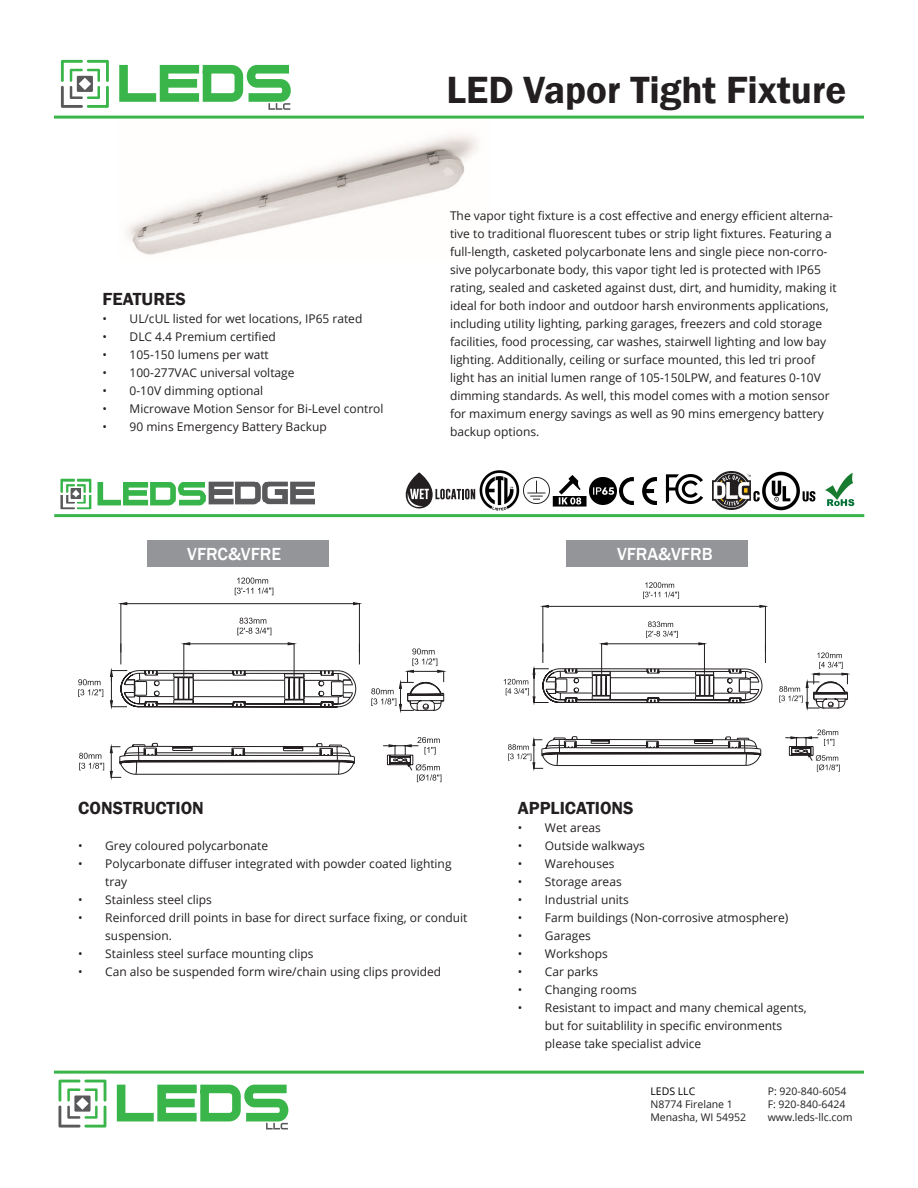
<style>
.page{position:relative;width:918px;height:1188px;background:#fff}
.page>*{position:absolute;margin:0;border:0;box-sizing:border-box;transform-origin:0 0}
.t1{font:600 39px "Franklin Gothic";color:#231f20}
.t2{font:600 18px "Franklin Gothic";color:#231f20}
.t3{font:500 18px "Franklin Gothic";color:#fff}
.t4{font:12px/18px "Open Sans";color:#231f20}
.t5{font:10.5px "Open Sans";color:#231f20}
.t6{font:10.5px "Open Sans";color:#000}
</style>
<div class="page">
<img style="left:127px;top:135px;width:351px;height:120px">
<hr style="left:54px;top:116px;width:810px;height:3px;background:#3ab54a">
<hr style="left:54px;top:1071px;width:810px;height:3px;background:#3ab54a">
<svg style="left:61px;top:60px;width:48px;height:48px"></svg>
<svg style="left:119px;top:65px;width:172px;height:45px"></svg>
<svg style="left:59px;top:1080px;width:47px;height:48px"></svg>
<svg style="left:117px;top:1085px;width:171px;height:45px"></svg>
<hr style="left:54px;top:514px;width:810px;height:3px;background:#3ab54a">
<img style="left:61px;top:478px;width:254px;height:32px">
<img style="left:825px;top:472px;width:30px;height:35px">
<img style="left:479px;top:470px;width:41px;height:41px">
<svg style="left:553px;top:475px;width:34px;height:32px"></svg>
<svg style="left:371px;top:648px;width:74px;height:63px"></svg>
<svg style="left:235px;top:578px;width:38px;height:17px"></svg>
<svg style="left:79px;top:753px;width:25px;height:17px"></svg>
<svg style="left:78px;top:679px;width:25px;height:18px"></svg>
<svg style="left:110px;top:603px;width:250px;height:174px"></svg>
<svg style="left:383px;top:737px;width:58px;height:45px"></svg>
<div style="left:147px;top:540px;width:181px;height:26px;background:#939598"></div>
<svg style="left:643px;top:582px;width:36px;height:17px"></svg>
<svg style="left:504px;top:605px;width:344px;height:167px"></svg>
<div style="left:567px;top:540px;width:181px;height:26px;background:#939598"></div>
<img style="left:524px;top:478px;width:26px;height:26px">
<img style="left:590px;top:477px;width:26px;height:27px">
<img style="left:619px;top:477px;width:38px;height:27px">
<img style="left:713px;top:472px;width:38px;height:38px">
<img style="left:754px;top:471px;width:61px;height:40px">
<img style="left:666px;top:474px;width:37px;height:31px">
<svg style="left:405px;top:472px;width:70px;height:37px"></svg>
<p class="t2" style="left:103px;top:288px;width:85px">FEATURES</p>
<p class="t4" style="left:103px;top:309px;width:261px">• UL/cUL listed for wet locations, IP65 rated</p>
<p class="t4" style="left:103px;top:327px;width:175px">• DLC 4.4 Premium certified</p>
<p class="t4" style="left:103px;top:345px;width:168px">• 105-150 lumens per watt</p>
<p class="t4" style="left:103px;top:363px;width:193px">• 100-277VAC universal voltage</p>
<p class="t4" style="left:103px;top:381px;width:162px">• 0-10V dimming optional</p>
<p class="t4" style="left:103px;top:399px;width:282px">• Microwave Motion Sensor for Bi-Level control</p>
<p class="t4" style="left:103px;top:417px;width:226px">• 90 mins Emergency Battery Backup</p>
<p class="t3" style="left:187px;top:543px;width:95px">VFRC&amp;VFRE</p>
<p class="t1" style="left:447px;top:66px;width:401px">LED Vapor Tight Fixture</p>
<p class="t4" style="left:450px;top:206px;width:388px">The vapor tight fixture is a cost effective and energy efficient alterna&shy;tive to traditional fluorescent tubes or strip light fixtures. Featuring a full-length, casketed polycarbonate lens and single piece non-corro&shy;sive polycarbonate body, this vapor tight led is protected with IP65 rating, sealed and casketed against dust, dirt, and humidity, making it ideal for both indoor and outdoor harsh environments applications, including utility lighting, parking garages, freezers and cold storage</p>
<p class="t4" style="left:450px;top:332px;width:381px">facilities, food processing, car washes, stairwell lighting and low bay lighting. Additionally, ceiling or surface mounted, this led tri proof light has an initial lumen range of 105-150LPW, and features 0-10V dimming standards. As well, this model comes with a motion sensor for maximum energy savings as well as 90 mins emergency battery backup options.</p>
<p class="t3" style="left:617px;top:543px;width:97px">VFRA&amp;VFRB</p>
<p class="t2" style="left:78px;top:797px;width:127px">CONSTRUCTION</p>
<p class="t4" style="left:78px;top:836px;width:191px">• Grey coloured polycarbonate</p>
<p class="t4" style="left:105px;top:854px;width:348px;text-indent:-27px">• Polycarbonate diffuser integrated with powder coated lighting tray</p>
<p class="t4" style="left:78px;top:890px;width:135px">• Stainless steel clips</p>
<p class="t4" style="left:105px;top:908px;width:364px;text-indent:-27px">• Reinforced drill points in base for direct surface fixing, or conduit suspension.</p>
<p class="t4" style="left:78px;top:944px;width:237px">• Stainless steel surface mounting clips</p>
<p class="t4" style="left:78px;top:962px;width:364px">• Can also be suspended form wire/chain using clips provided</p>
<p class="t2" style="left:518px;top:797px;width:117px">APPLICATIONS</p>
<p class="t4" style="left:518px;top:818px;width:84px">• Wet areas</p>
<p class="t4" style="left:518px;top:836px;width:129px">• Outside walkways</p>
<p class="t4" style="left:518px;top:854px;width:98px">• Warehouses</p>
<p class="t4" style="left:518px;top:872px;width:105px">• Storage areas</p>
<p class="t4" style="left:518px;top:890px;width:112px">• Industrial units</p>
<p class="t4" style="left:518px;top:908px;width:272px">• Farm buildings (Non-corrosive atmosphere)</p>
<p class="t4" style="left:518px;top:926px;width:75px">• Garages</p>
<p class="t4" style="left:518px;top:944px;width:91px">• Workshops</p>
<p class="t4" style="left:518px;top:962px;width:82px">• Car parks</p>
<p class="t4" style="left:518px;top:980px;width:120px">• Changing rooms</p>
<p class="t4" style="left:545px;top:998px;width:263px;text-indent:-27px">• Resistant to impact and many chemical agents, but for suitablility in specific environments please take specialist advice</p>
<p class="t6" style="left:650px;top:1084px;width:46px">LEDS LLC</p>
<p class="t5" style="left:650px;top:1097px;width:84px">N8774 Firelane 1</p>
<p class="t5" style="left:650px;top:1110px;width:97px">Menasha, WI 54952</p>
<p class="t5" style="left:768px;top:1084px;width:80px">P: 920-840-6054</p>
<p class="t5" style="left:768px;top:1097px;width:79px">F: 920-840-6424</p>
<p class="t5" style="left:768px;top:1110px;width:86px">www.leds-llc.com</p>
</div>
